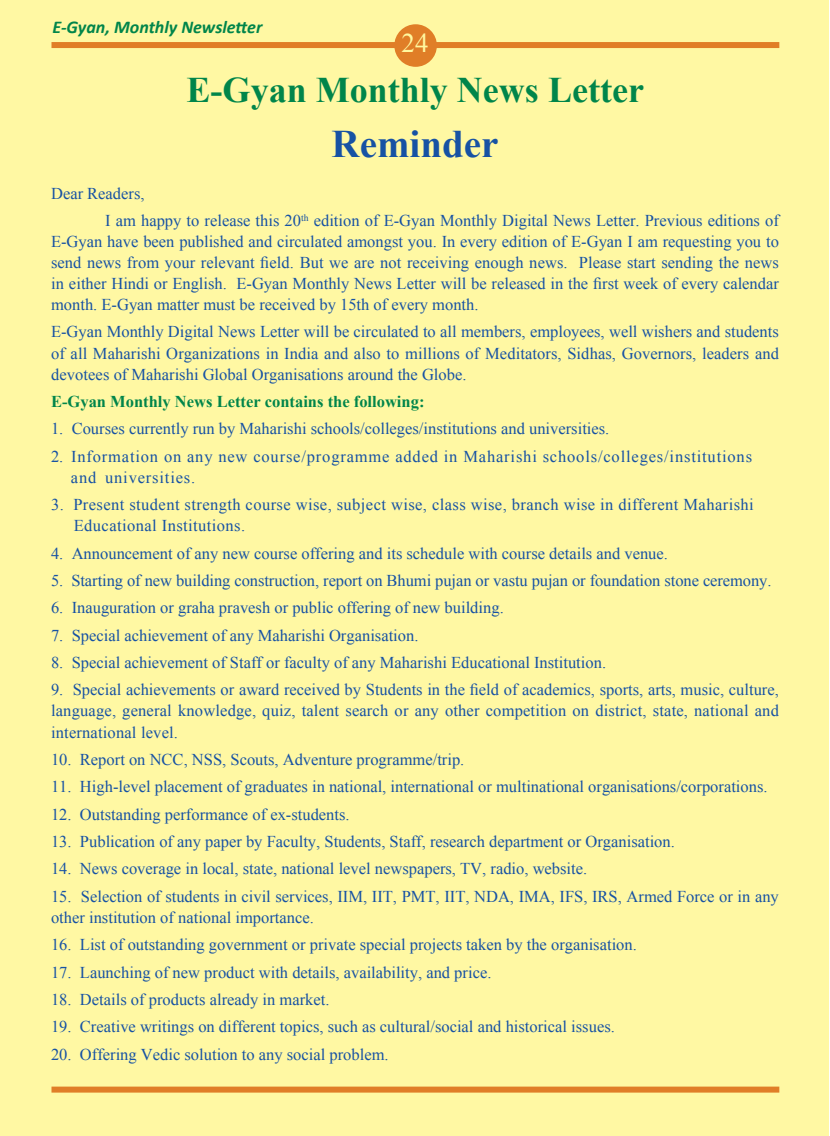
<style>
.page{position:relative;width:830px;height:1136px;background:#fff}
.page>*{position:absolute;margin:0;border:0;box-sizing:border-box;transform-origin:0 0}
.t1{font:700 39px "Times New Roman";color:#1752a4}
.t2{font:700 36px "Times New Roman";color:#00854a}
.t3{font:27px "Times New Roman";color:#fff89f}
.t4{font:italic 700 18px "Calibri";color:#00854a}
.t5{font:16.5px/21px "Times New Roman";color:#1752a4;text-align:justify}
.t6{font:16.5px/21px "Times New Roman";letter-spacing:.025em;color:#1752a4}
.t7{font:16.5px/21px "Times New Roman";letter-spacing:.05em;color:#1752a4}
.t8{font:700 16.5px "Times New Roman";color:#00854a}
</style>
<div class="page">
<div style="left:1px;top:1px;width:827px;height:1134px;background:#fff8a3"></div>
<div style="left:51px;top:42px;width:728px;height:6px;background:#e07e27"></div>
<div style="left:395px;top:25px;width:41px;height:41px;background:#e07e27;border-radius:50%"></div>
<div style="left:394px;top:24px;width:42px;height:43px;border:2px solid #e07e27;border-radius:50%"></div>
<div style="left:51px;top:1086px;width:728px;height:6px;background:#e07e27"></div>
<p class="t4" style="left:53px;top:15px;width:211px">E-Gyan, Monthly Newsletter</p>
<h3 class="t3" style="left:401px;top:25px;width:28px">24</h3>
<h2 class="t2" style="left:186px;top:65px;width:458px">E-Gyan Monthly News Letter</h2>
<h1 class="t1" style="left:331px;top:117px;width:168px">Reminder</h1>
<p class="t5" style="left:105px;top:179px;width:675px;line-height:27.5px;text-indent:-54px">Dear Readers,<br>I am happy to release this 20<sup>th</sup> edition of E-Gyan Monthly Digital News Letter. Previous editions of</p>
<p class="t5" style="left:51px;top:231px;width:729px">E-Gyan have been published and circulated amongst you. In every edition of E-Gyan I am requesting you to send news from your relevant field. But we are not receiving enough news. Please start sending the news in either Hindi or English. E-Gyan Monthly News Letter will be released in the first week of every calendar month. E-Gyan matter must be received by 15th of every month.</p>
<p class="t5" style="left:51px;top:321px;width:729px">E-Gyan Monthly Digital News Letter will be circulated to all members, employees, well wishers and students of all Maharishi Organizations in India and also to millions of Meditators, Sidhas, Governors, leaders and devotees of Maharishi Global Organisations around the Globe.</p>
<p class="t8" style="left:51px;top:390px;width:375px">E-Gyan Monthly News Letter contains the following:</p>
<p class="t5" style="left:51px;top:418px;width:559px">1. Courses currently run by Maharishi schools/colleges/institutions and universities.</p>
<p class="t7" style="left:71px;top:445px;width:682px;text-indent:-20px">2. Information on any new course/programme added in Maharishi schools/colleges/institutions and universities.</p>
<p class="t6" style="left:74px;top:494px;width:681px;text-indent:-23px">3. Present student strength course wise, subject wise, class wise, branch wise in different Maharishi<br>Educational Institutions.</p>
<p class="t5" style="left:51px;top:542px;width:618px">4. Announcement of any new course offering and its schedule with course details and venue.</p>
<p class="t5" style="left:51px;top:569px;width:721px">5. Starting of new building construction, report on Bhumi pujan or vastu pujan or foundation stone ceremony.</p>
<p class="t5" style="left:51px;top:597px;width:454px">6. Inauguration or graha pravesh or public offering of new building.</p>
<p class="t5" style="left:51px;top:624px;width:369px">7. Special achievement of any Maharishi Organisation.</p>
<p class="t5" style="left:51px;top:651px;width:556px">8. Special achievement of Staff or faculty of any Maharishi Educational Institution.</p>
<p class="t5" style="left:51px;top:679px;width:729px">9. Special achievements or award received by Students in the field of academics, sports, arts, music, culture, language, general knowledge, quiz, talent search or any other competition on district, state, national and international level.</p>
<p class="t5" style="left:51px;top:748px;width:414px">10. Report on NCC, NSS, Scouts, Adventure programme/trip.</p>
<p class="t5" style="left:51px;top:776px;width:717px">11. High-level placement of graduates in national, international or multinational organisations/corporations.</p>
<p class="t5" style="left:51px;top:803px;width:300px">12. Outstanding performance of ex-students.</p>
<p class="t5" style="left:51px;top:830px;width:625px">13. Publication of any paper by Faculty, Students, Staff, research department or Organisation.</p>
<p class="t5" style="left:51px;top:858px;width:537px">14. News coverage in local, state, national level newspapers, TV, radio, website.</p>
<p class="t5" style="left:51px;top:885px;width:729px">15. Selection of students in civil services, IIM, IIT, PMT, IIT, NDA, IMA, IFS, IRS, Armed Force or in any other institution of national importance.</p>
<p class="t5" style="left:51px;top:933px;width:587px">16. List of outstanding government or private special projects taken by the organisation.</p>
<p class="t5" style="left:51px;top:961px;width:441px">17. Launching of new product with details, availability, and price.</p>
<p class="t5" style="left:51px;top:988px;width:280px">18. Details of products already in market.</p>
<p class="t5" style="left:51px;top:1016px;width:565px">19. Creative writings on different topics, such as cultural/social and historical issues.</p>
<p class="t5" style="left:51px;top:1043px;width:339px">20. Offering Vedic solution to any social problem.</p>
</div>
